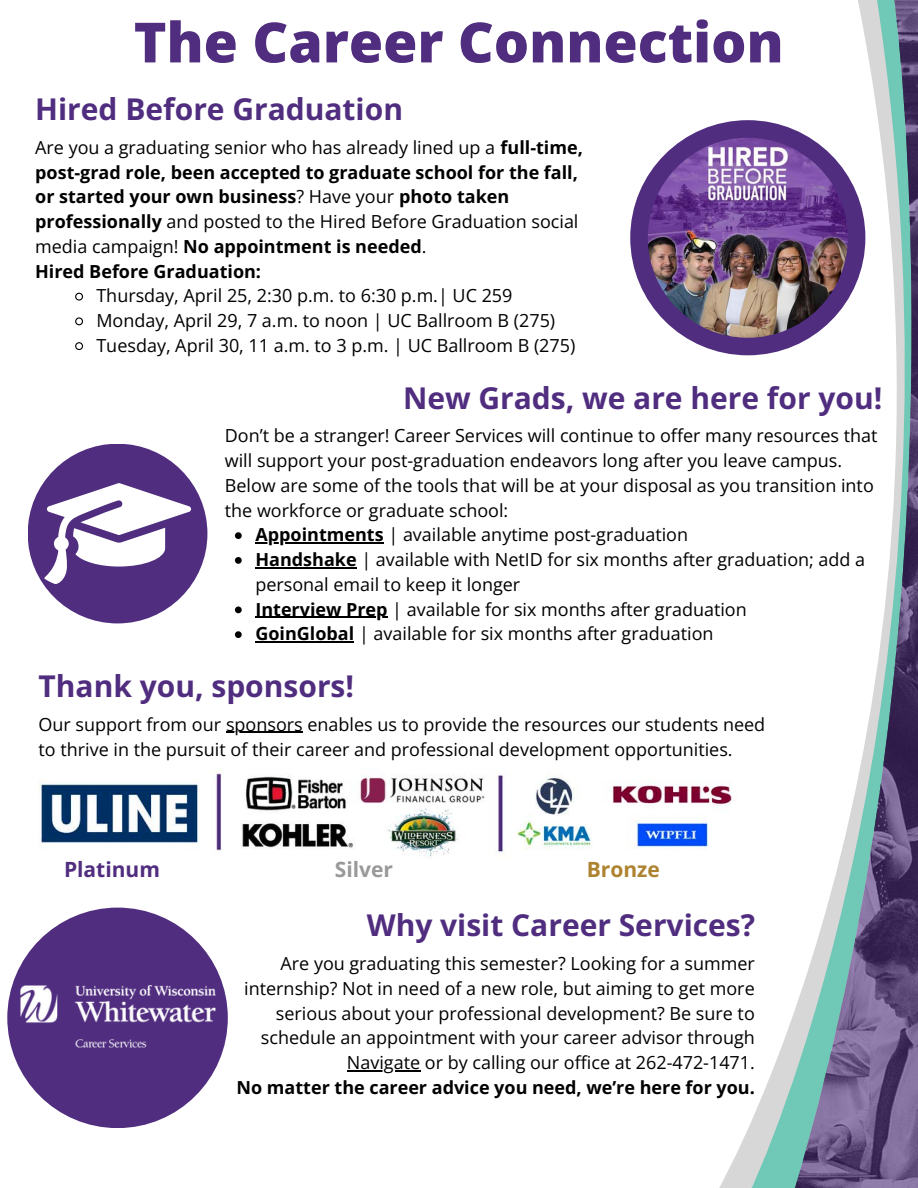
<style>
.page{position:relative;width:918px;height:1188px;background:#fff}
.page>*{position:absolute;margin:0;border:0;box-sizing:border-box;transform-origin:0 0}
.t1{font:800 55.5px "Open Sans";color:#502d7f}
.t2{font:700 30px "Open Sans";color:#502d7f}
.t3{font:700 21px "Open Sans";color:#502d7f}
.t4{font:700 21px "Open Sans";color:#999}
.t5{font:700 21px "Open Sans";color:#ad8330}
.t6{font:18px/24.8px "Open Sans";color:#000}
.t7{font:700 18px/24.8px "Open Sans";color:#000}
.s1{font-weight:400}
.s2{font-weight:700}
</style>
<div class="page">
<svg style="left:719px;top:120px;width:33px;height:1068px"></svg>
<svg style="left:752px;top:120px;width:43px;height:1068px"></svg>
<svg style="left:795px;top:0;width:123px;height:1188px"></svg>
<div style="left:28px;top:444px;width:179px;height:179px;background:#502d7f;border-radius:50%"></div>
<svg style="left:44px;top:483px;width:147px;height:101px"></svg>
<div style="left:630px;top:120px;width:235px;height:235px;background:#502d7f;border-radius:50%"></div>
<img style="left:648px;top:138px;width:200px;height:199px;border-radius:50%">
<svg style="left:235px;top:532px;width:7px;height:7px"></svg>
<hr style="left:255px;top:542px;width:129px;height:2px;background:#000">
<svg style="left:235px;top:557px;width:7px;height:7px"></svg>
<hr style="left:255px;top:567px;width:102px;height:1px;background:#000">
<svg style="left:235px;top:607px;width:7px;height:6px"></svg>
<hr style="left:255px;top:617px;width:133px;height:1px;background:#000">
<svg style="left:235px;top:631px;width:7px;height:7px"></svg>
<hr style="left:255px;top:641px;width:99px;height:2px;background:#000">
<svg style="left:75px;top:292px;width:8px;height:9px"></svg>
<svg style="left:75px;top:317px;width:8px;height:9px"></svg>
<svg style="left:75px;top:342px;width:8px;height:8px"></svg>
<img style="left:39px;top:768px;width:709px;height:90px">
<hr style="left:226px;top:732px;width:77px;height:1px;background:#000">
<hr style="left:347px;top:1070px;width:73px;height:1px;background:#000">
<div style="left:7px;top:908px;width:221px;height:220px;background:#502d7f;border-radius:50%"></div>
<img style="left:21px;top:985px;width:194px;height:63px">
<h2 class="t1" style="left:134px;top:3px;width:651px">The Career Connection</h2>
<h2 class="t2" style="left:35px;top:88px;width:369px">Hired Before Graduation</h2>
<p class="t7" style="left:35px;top:134px;width:549px"><span class="s1">Are you a graduating senior who has already lined up a</span> full-time, post-grad role, been accepted to graduate school for the fall, or started your own business<span class="s1">? Have your</span> photo taken professionally <span class="s1">and posted to the Hired Before Graduation social media campaign!</span> No appointment is needed<span class="s1">.</span></p>
<p class="t7" style="left:35px;top:258px;width:227px">Hired Before Graduation:</p>
<p class="t6" style="left:96px;top:283px;width:418px">Thursday, April 25, 2:30 p.m. to 6:30 p.m.| UC 259</p>
<p class="t6" style="left:96px;top:308px;width:460px">Monday, April 29, 7 a.m. to noon | UC Ballroom B (275)</p>
<p class="t6" style="left:96px;top:332px;width:481px">Tuesday, April 30, 11 a.m. to 3 p.m. | UC Ballroom B (275)</p>
<p class="t2" style="left:403px;top:377px;width:481px">New Grads, we are here for you!</p>
<p class="t6" style="left:225px;top:423px;width:654px">Don’t be a stranger! Career Services will continue to offer many resources that will support your post-graduation endeavors long after you leave campus.<br>Below are some of the tools that will be at your disposal as you transition into the workforce or graduate school:</p>
<p class="t6" style="left:255px;top:522px;width:434px"><span class="s2">Appointments</span> | available anytime post-graduation</p>
<p class="t6" style="left:255px;top:547px;width:611px"><span class="s2">Handshake</span> | available with NetID for six months after graduation; add a personal email to keep it longer</p>
<p class="t6" style="left:255px;top:596px;width:493px"><span class="s2">Interview Prep</span> | available for six months after graduation</p>
<p class="t6" style="left:255px;top:621px;width:460px"><span class="s2">GoinGlobal</span> | available for six months after graduation</p>
<h3 class="t2" style="left:39px;top:665px;width:317px">Thank you, sponsors!</h3>
<h3 class="t6" style="left:39px;top:711px;width:728px">Our support from our sponsors enables us to provide the resources our students need</h3>
<h3 class="t6" style="left:39px;top:736px;width:696px">to thrive in the pursuit of their career and professional development opportunities.</h3>
<h2 class="t3" style="left:64px;top:855px;width:97px">Platinum</h2>
<p class="t4" style="left:335px;top:855px;width:60px">Silver</p>
<p class="t5" style="left:587px;top:855px;width:75px">Bronze</p>
<p class="t2" style="left:367px;top:904px;width:390px">Why visit Career Services?</p>
<h2 class="t6" style="left:244px;top:951px;width:512px;text-align:right">Are you graduating this semester? Looking for a summer internship? Not in need of a new role, but aiming to get more serious about your professional development? Be sure to schedule an appointment with your career advisor through</h2>
<p class="t7" style="left:236px;top:1050px;width:520px;text-align:right"><span class="s1">Navigate or by calling our office at 262-472-1471.<br></span>No matter the career advice you need, we’re here for you.</p>
</div>
